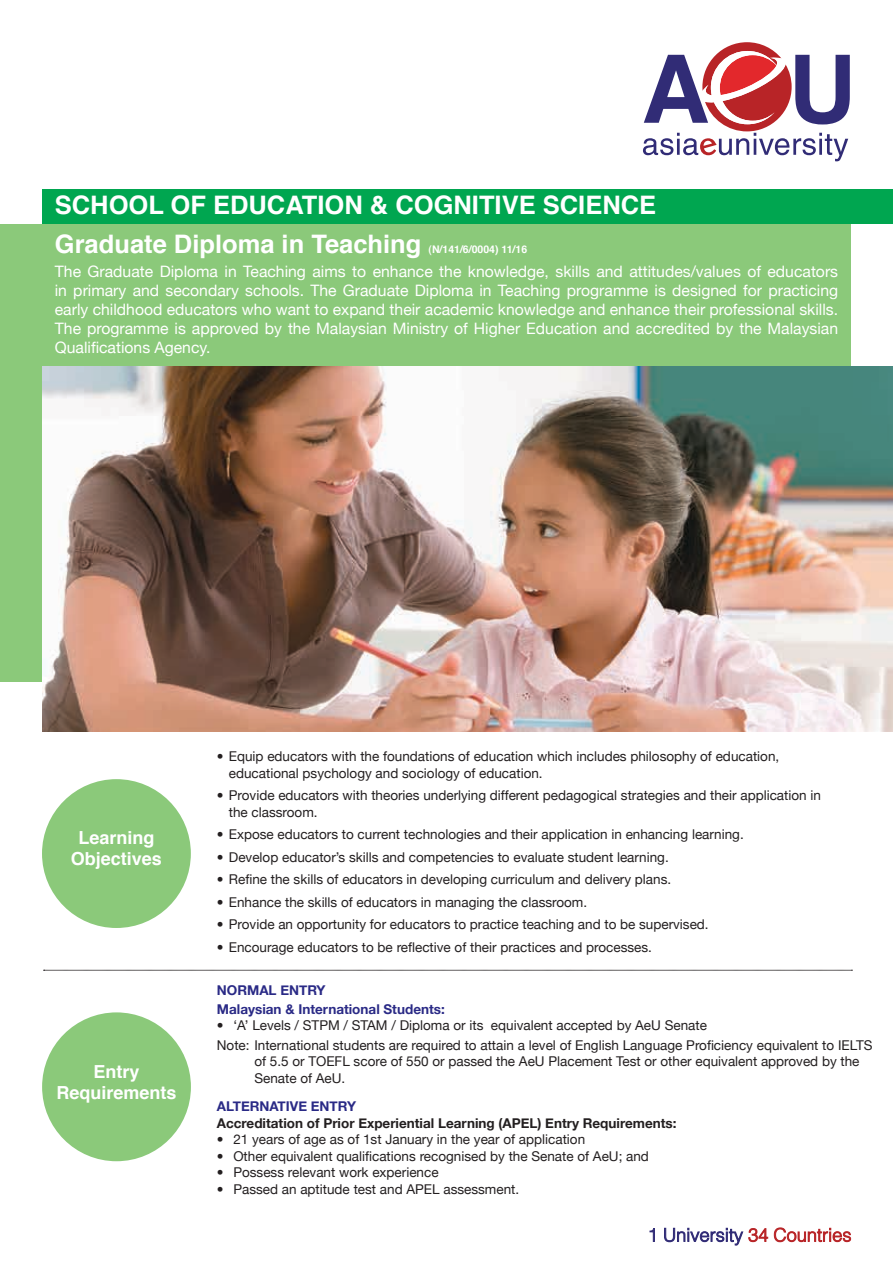
<style>
.page{position:relative;width:893px;height:1263px;background:#fff}
.page>*{position:absolute;margin:0;border:0;box-sizing:border-box;transform-origin:0 0}
.t1{font:700 25.5px "Helvetica";color:#fff}
.t2{font:700 18px/21px "Helvetica";color:#fff;text-align:center}
.t3{font:15.75px/18.9px "Helvetica Neue";color:#fff;text-align:justify}
.t4{font:13.5px/16.5px "Helvetica Neue";color:#231f20}
.t5{font:700 13.5px "Helvetica Neue";color:#231f20}
.t6{font:700 13.5px "Helvetica Neue";color:#2a2a86}
.t7{font:700 10.5px "Helvetica";color:#fff}
</style>
<div class="page">
<svg style="left:649px;top:1228px;width:6px;height:14px"></svg>
<svg style="left:664px;top:1227px;width:187px;height:19px"></svg>
<svg style="left:643px;top:42px;width:207px;height:119px"></svg>
<div style="left:0;top:224px;width:850px;height:458px;background:#8bc97a"></div>
<div style="left:43px;top:190px;width:850px;height:34px;background:#00a650"></div>
<img style="left:43px;top:366px;width:850px;height:366px">
<div style="left:42px;top:779px;width:149px;height:149px;background:#8bc97a;border-radius:50%"></div>
<svg style="left:44px;top:970px;width:808px;height:1px"></svg>
<div style="left:42px;top:1012px;width:149px;height:149px;background:#8bc97a;border-radius:50%"></div>
<h1 class="t1" style="left:55px;top:184px;width:603px">SCHOOL OF EDUCATION &amp; COGNITIVE SCIENCE</h1>
<h1 class="t1" style="left:55px;top:223px;width:368px">Graduate Diploma in Teaching</h1>
<p class="t7" style="left:428px;top:241px;width:100px">(N/141/6/0004) 11/16</p>
<p class="t3" style="left:55px;top:262px;width:785px">The Graduate Diploma in Teaching aims to enhance the knowledge, skills and attitudes/values of educators in primary and secondary schools. The Graduate Diploma in Teaching programme is designed for practicing early childhood educators who want to expand their academic knowledge and enhance their professional skills.<br>The programme is approved by the Malaysian Ministry of Higher Education and accredited by the Malaysian Qualifications Agency.</p>
<h2 class="t2" style="left:71px;top:828px;width:93px">Learning<br>Objectives</h2>
<h2 class="t2" style="left:56px;top:1061px;width:122px">Entry<br>Requirements</h2>
<p class="t4" style="left:229px;top:748px;width:552px;text-indent:-12px">• Equip educators with the foundations of education which includes philosophy of education, educational psychology and sociology of education.</p>
<p class="t4" style="left:229px;top:787px;width:594px;text-indent:-12px">• Provide educators with theories underlying different pedagogical strategies and their application in the classroom.</p>
<p class="t4" style="left:217px;top:826px;width:528px">• Expose educators to current technologies and their application in enhancing learning.</p>
<p class="t4" style="left:217px;top:849px;width:453px">• Develop educator’s skills and competencies to evaluate student learning.</p>
<p class="t4" style="left:217px;top:871px;width:456px">• Refine the skills of educators in developing curriculum and delivery plans.</p>
<p class="t4" style="left:217px;top:894px;width:372px">• Enhance the skills of educators in managing the classroom.</p>
<p class="t4" style="left:217px;top:916px;width:493px">• Provide an opportunity for educators to practice teaching and to be supervised.</p>
<p class="t4" style="left:217px;top:939px;width:437px">• Encourage educators to be reflective of their practices and processes.</p>
<p class="t6" style="left:217px;top:982px;width:110px">NORMAL ENTRY</p>
<p class="t6" style="left:217px;top:1000px;width:229px">Malaysian &amp; International Students:</p>
<p class="t4" style="left:217px;top:1017px;width:492px">• ‘A’ Levels / STPM / STAM / Diploma or its equivalent accepted by AeU Senate</p>
<p class="t4" style="left:254px;top:1036px;width:620px;text-indent:-38px">Note: International students are required to attain a level of English Language Proficiency equivalent to IELTS of 5.5 or TOEFL score of 550 or passed the AeU Placement Test or other equivalent approved by the<br>Senate of AeU.</p>
<p class="t6" style="left:217px;top:1098px;width:141px">ALTERNATIVE ENTRY</p>
<p class="t5" style="left:217px;top:1115px;width:461px">Accreditation of Prior Experiential Learning (APEL) Entry Requirements:</p>
<p class="t4" style="left:217px;top:1131px;width:370px">• 21 years of age as of 1st January in the year of application</p>
<p class="t4" style="left:217px;top:1147px;width:434px">• Other equivalent qualifications recognised by the Senate of AeU; and</p>
<p class="t4" style="left:217px;top:1164px;width:223px">• Possess relevant work experience</p>
<p class="t4" style="left:217px;top:1180px;width:304px">• Passed an aptitude test and APEL assessment.</p>
</div>
